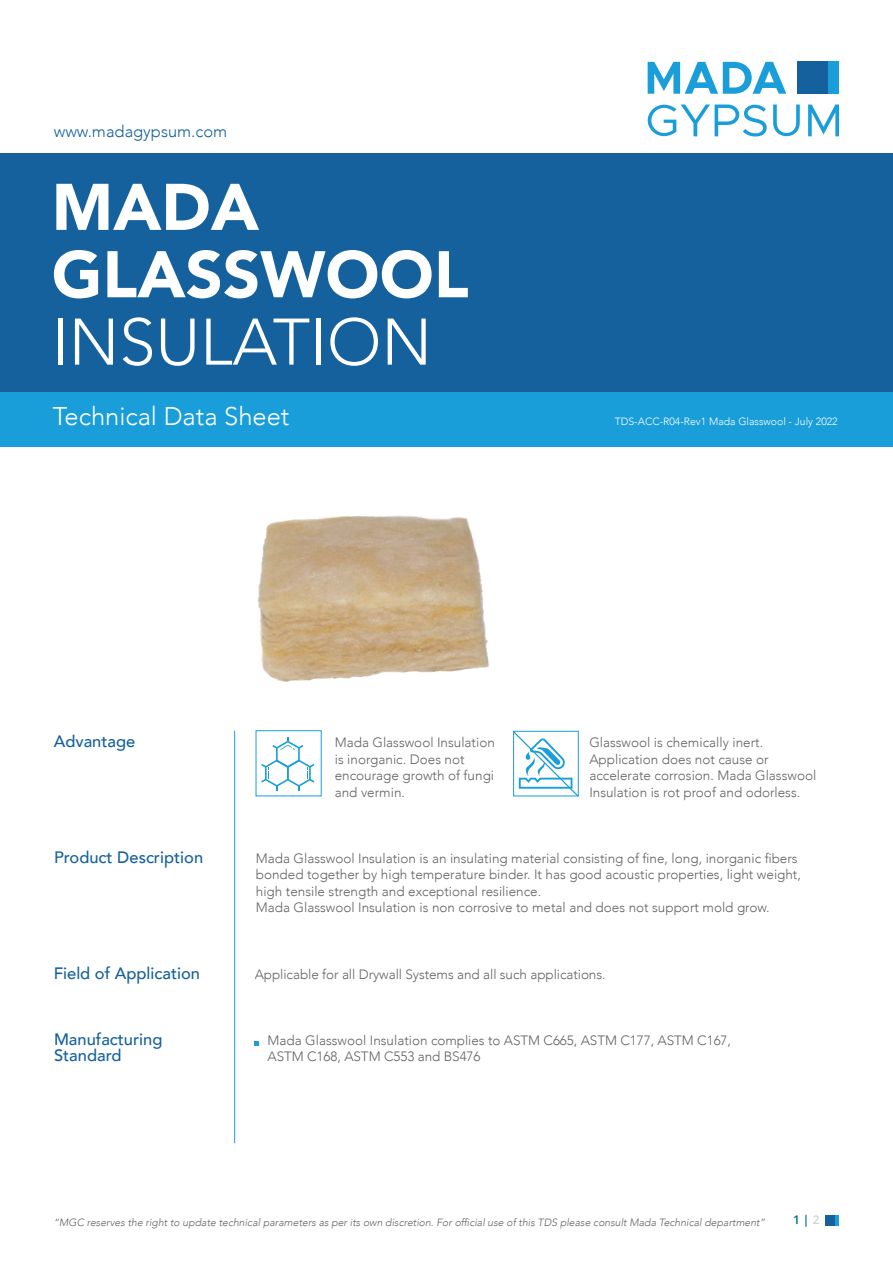
<style>
.page{position:relative;width:893px;height:1263px;background:#fff}
.page>*{position:absolute;margin:0;border:0;box-sizing:border-box;transform-origin:0 0}
.t1{font:900 65.1px/67.3px "Avenir";color:#fff}
.t2{font:300 65.1px "Avenir";color:#fff}
.t3{font:300 25.5px "Avenir";color:#fff}
.t4{font:500 16.5px/16.5px "Avenir";color:#15619d}
.t5{font:300 16.5px "Avenir";color:#15619d}
.t6{font:300 13.5px/16.5px "Avenir";color:#636366}
.t7{font:600 12px "Open Sans";color:#006893}
.t8{font:italic 300 10.5px "Avenir";color:#636366}
.t9{font:300 10.5px "Avenir";color:#fff}
.s1{color:#d1d2d4}
</style>
<div class="page">
<div style="left:826px;top:1215px;width:10px;height:11px;background:#15619d"></div>
<svg style="left:836px;top:1215px;width:3px;height:11px"></svg>
<div style="left:0;top:153px;width:893px;height:239px;background:#15619d"></div>
<div style="left:0;top:392px;width:893px;height:54px;background:#199eda"></div>
<div style="left:797px;top:62px;width:31px;height:32px;background:#15619d"></div>
<svg style="left:648px;top:62px;width:138px;height:32px"></svg>
<svg style="left:648px;top:105px;width:119px;height:32px"></svg>
<svg style="left:773px;top:105px;width:27px;height:31px"></svg>
<svg style="left:808px;top:105px;width:31px;height:31px"></svg>
<div style="left:828px;top:62px;width:11px;height:32px;background:#199eda"></div>
<hr style="left:234px;top:731px;width:1px;height:412px;background:#199eda">
<svg style="left:255px;top:1041px;width:4px;height:4px"></svg>
<img style="left:257px;top:515px;width:233px;height:167px">
<svg style="left:513px;top:730px;width:66px;height:67px"></svg>
<svg style="left:261px;top:737px;width:53px;height:53px"></svg>
<p class="t5" style="left:54px;top:121px;width:175px">www.madagypsum.com</p>
<h1 class="t1" style="left:52px;top:172px;width:419px">MADA<br>GLASSWOOL</h1>
<h1 class="t2" style="left:52px;top:304px;width:382px">INSULATION</h1>
<h2 class="t3" style="left:53px;top:401px;width:238px">Technical Data Sheet</h2>
<p class="t9" style="left:615px;top:415px;width:225px">TDS-ACC R- 04-Rev1 Mada Glasswool - July 2022</p>
<p class="t4" style="left:54px;top:732px;width:83px">Advantage</p>
<p class="t6" style="left:335px;top:734px;width:162px">Mada Glasswool Insulation is inorganic. Does not encourage growth of fungi and vermin.</p>
<p class="t6" style="left:589px;top:734px;width:228px">Glasswool is chemically inert.<br>Application does not cause or accelerate corrosion. Mada Glasswool Insulation is rot proof and odorless.</p>
<p class="t4" style="left:54px;top:848px;width:151px">Product Description</p>
<p class="t6" style="left:256px;top:850px;width:547px">Mada Glasswool Insulation is an insulating material consisting of fine, long, inorganic fibers bonded together by high temperature binder It. has good acoustic properties, light weight, high tensile strength and exceptional resilience.<br>Mada Glasswool Insulation is non corrosive to metal and does not support mold grow.</p>
<p class="t4" style="left:54px;top:964px;width:148px">Field of Application</p>
<p class="t6" style="left:255px;top:966px;width:352px">Applicable for all Drywall Systems and all such applications.</p>
<p class="t4" style="left:54px;top:1030px;width:110px">Manufacturing<br>Standard</p>
<p class="t6" style="left:267px;top:1032px;width:465px">Mada Glasswool Insulation complies to ASTM C665, ASTM C177, ASTM C167,<br>ASTM C168, ASTM C553 and BS476</p>
<p class="t8" style="left:54px;top:1216px;width:713px">“MGC reserves the right to update technical parameters as per its own discretion. For official use of this TDS please consult Mada Technical department“</p>
<p class="t7" style="left:793px;top:1212px;width:28px"><span class="s1">2</span>|1</p>
</div>
